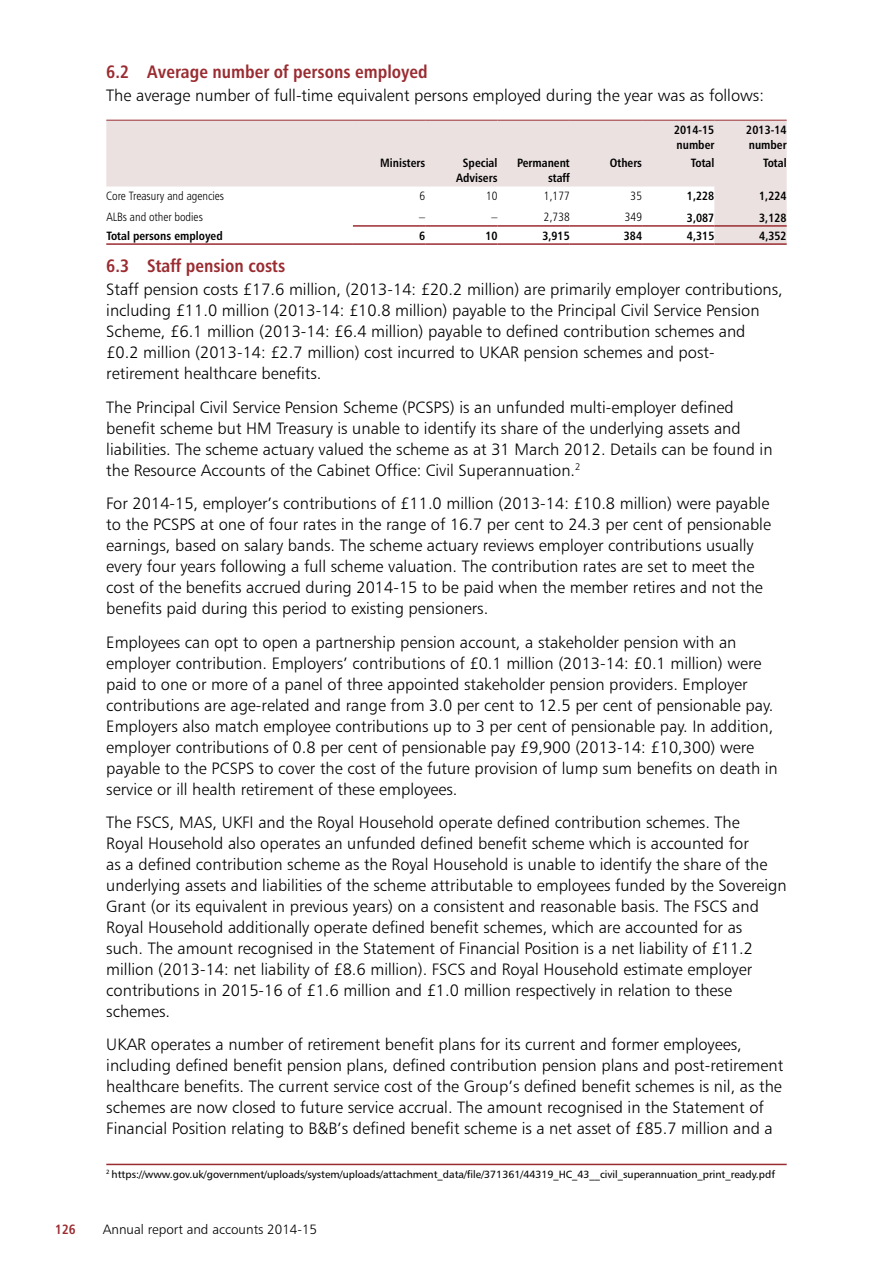
<style>
.page{position:relative;width:893px;height:1263px;background:#fff}
.page>*{position:absolute;margin:0;border:0;box-sizing:border-box;transform-origin:0 0}
.t1{font:18px "Humanist 777 BT Bold Condensed B";color:#9a2c31}
.t2{font:16.5px/21px "Humanist 777 BT Light B";color:#000}
.t3{font:13.5px "Humanist 777 BT Light B";color:#000}
.t4{font:13.5px "Humanist 777 BT Bold Condensed B";color:#9a2c31}
.t5{font:12px/15px "Humanist 777 BT Bold Condensed B";color:#000}
.t6{font:12px "Humanist 777 BT Light Condensed B";color:#000}
.t7{font:10.5px "Humanist 777 BT Roman B";color:#000}
</style>
<div class="page">
<svg style="left:106px;top:121px;width:681px;height:122px;fill:#ebe1e1"></svg>
<hr style="left:106px;top:120px;width:247px;height:1px;background:#9a2c31">
<hr style="left:353px;top:120px;width:72px;height:1px;background:#9a2c31">
<hr style="left:425px;top:120px;width:72px;height:1px;background:#9a2c31">
<hr style="left:497px;top:120px;width:73px;height:1px;background:#9a2c31">
<hr style="left:570px;top:120px;width:72px;height:1px;background:#9a2c31">
<hr style="left:642px;top:120px;width:72px;height:1px;background:#9a2c31">
<hr style="left:714px;top:120px;width:73px;height:1px;background:#9a2c31">
<hr style="left:106px;top:243px;width:247px;height:2px;background:#9a2c31">
<hr style="left:353px;top:243px;width:72px;height:2px;background:#9a2c31">
<hr style="left:425px;top:243px;width:72px;height:2px;background:#9a2c31">
<hr style="left:497px;top:243px;width:73px;height:2px;background:#9a2c31">
<hr style="left:570px;top:243px;width:72px;height:2px;background:#9a2c31">
<hr style="left:642px;top:243px;width:72px;height:2px;background:#9a2c31">
<hr style="left:714px;top:243px;width:73px;height:2px;background:#9a2c31">
<hr style="left:353px;top:225px;width:72px;height:2px;background:#9a2c31">
<hr style="left:425px;top:225px;width:72px;height:2px;background:#9a2c31">
<hr style="left:497px;top:225px;width:73px;height:2px;background:#9a2c31">
<hr style="left:570px;top:225px;width:72px;height:2px;background:#9a2c31">
<hr style="left:642px;top:225px;width:72px;height:2px;background:#9a2c31">
<hr style="left:714px;top:225px;width:73px;height:2px;background:#9a2c31">
<hr style="left:106px;top:1164px;width:681px;height:1px;background:#9a2c31">
<p class="t1" style="left:106px;top:61px;width:323px">6.2 Average number of persons employed</p>
<p class="t2" style="left:106px;top:85px;width:659px">The average number of full-time equivalent persons employed during the year was as follows:</p>
<p class="t5" style="left:674px;top:122px;width:42px">2014-15 number</p>
<p class="t5" style="left:746px;top:122px;width:42px">2013-14 number</p>
<p class="t5" style="left:380px;top:155px;width:47px">Ministers</p>
<p class="t5" style="left:456px;top:155px;width:43px;text-align:center">Special<br>Advisers</p>
<p class="t5" style="left:517px;top:155px;width:54px;text-align:right">Permanent staff</p>
<p class="t5" style="left:610px;top:155px;width:34px">Others</p>
<p class="t5" style="left:691px;top:155px;width:25px">Total</p>
<p class="t5" style="left:763px;top:155px;width:25px">Total</p>
<p class="t6" style="left:106px;top:188px;width:119px">Core Treasury and agencies</p>
<p class="t6" style="left:419px;top:188px;width:7px">6</p>
<p class="t6" style="left:486px;top:188px;width:13px">10</p>
<p class="t6" style="left:544px;top:188px;width:27px">1,177</p>
<p class="t6" style="left:631px;top:188px;width:13px">35</p>
<p class="t5" style="left:687px;top:188px;width:29px">1,228</p>
<p class="t5" style="left:759px;top:188px;width:29px">1,224</p>
<p class="t6" style="left:106px;top:210px;width:98px">ALBs and other bodies</p>
<p class="t6" style="left:419px;top:210px;width:7px">–</p>
<p class="t6" style="left:492px;top:210px;width:7px">–</p>
<p class="t6" style="left:544px;top:210px;width:27px">2,738</p>
<p class="t6" style="left:625px;top:210px;width:19px">349</p>
<p class="t5" style="left:687px;top:210px;width:29px">3,087</p>
<p class="t5" style="left:759px;top:210px;width:29px">3,128</p>
<p class="t5" style="left:106px;top:228px;width:118px">Total persons employed</p>
<p class="t5" style="left:419px;top:228px;width:8px">6</p>
<p class="t5" style="left:485px;top:228px;width:14px">10</p>
<p class="t5" style="left:542px;top:228px;width:29px">3,915</p>
<p class="t5" style="left:624px;top:228px;width:20px">384</p>
<p class="t5" style="left:687px;top:228px;width:29px">4,315</p>
<p class="t5" style="left:759px;top:228px;width:29px">4,352</p>
<p class="t1" style="left:106px;top:255px;width:180px">6.3 Staff pension costs</p>
<p class="t2" style="left:106px;top:279px;width:678px">Staff pension costs £17.6 million, (2013-14: £20.2 million) are primarily employer contributions, including £11.0 million (2013-14: £10.8 million) payable to the Principal Civil Service Pension Scheme, £6.1 million (2013-14: £6.4 million) payable to defined contribution schemes and<br>£0.2 million (2013-14: £2.7 million) cost incurred to UKAR pension schemes and post&shy;retirement healthcare benefits.</p>
<p class="t2" style="left:106px;top:396px;width:668px">The Principal Civil Service Pension Scheme (PCSPS) is an unfunded multi-employer defined benefit scheme but HM Treasury is unable to identify its share of the underlying assets and liabilities. The scheme actuary valued the scheme as at 31 March 2012. Details can be found in the Resource Accounts of the Cabinet Office: Civil Superannuation.<sup>2</sup></p>
<p class="t2" style="left:106px;top:493px;width:666px">For 2014-15, employer’s contributions of £11.0 million (2013-14: £10.8 million) were payable to the PCSPS at one of four rates in the range of 16.7 per cent to 24.3 per cent of pensionable earnings, based on salary bands. The scheme actuary reviews employer contributions usually every four years following a full scheme valuation. The contribution rates are set to meet the cost of the benefits accrued during 2014-15 to be paid when the member retires and not the benefits paid during this period to existing pensioners.</p>
<p class="t2" style="left:106px;top:631px;width:673px">Employees can opt to open a partnership pension account, a stakeholder pension with an employer contribution. Employers’ contributions of £0.1 million (2013-14: £0.1 million) were paid to one or more of a panel of three appointed stakeholder pension providers. Employer contributions are age-related and range from 3.0 per cent to 12.5 per cent of pensionable pay.<br>Employers also match employee contributions up to 3 per cent of pensionable pay. In addition, employer contributions of 0.8 per cent of pensionable pay £9,900 (2013-14: £10,300) were payable to the PCSPS to cover the cost of the future provision of lump sum benefits on death in service or ill health retirement of these employees.</p>
<p class="t2" style="left:106px;top:811px;width:682px">The FSCS, MAS, UKFI and the Royal Household operate defined contribution schemes. The<br>Royal Household also operates an unfunded defined benefit scheme which is accounted for<br>as a defined contribution scheme as the Royal Household is unable to identify the share of the underlying assets and liabilities of the scheme attributable to employees funded by the Sovereign Grant (or its equivalent in previous years) on a consistent and reasonable basis. The FSCS and Royal Household additionally operate defined benefit schemes, which are accounted for as<br>such. The amount recognised in the Statement of Financial Position is a net liability of £11.2 million (2013-14: net liability of £8.6 million). FSCS and Royal Household estimate employer contributions in 2015-16 of £1.6 million and £1.0 million respectively in relation to these schemes.</p>
<p class="t2" style="left:106px;top:1034px;width:678px">UKAR operates a number of retirement benefit plans for its current and former employees, including defined benefit pension plans, defined contribution pension plans and post-retirement healthcare benefits. The current service cost of the Group’s defined benefit schemes is nil, as the schemes are now closed to future service accrual. The amount recognised in the Statement of Financial Position relating to B&amp;B’s defined benefit scheme is a net asset of £85.7 million and a</p>
<p class="t7" style="left:106px;top:1168px;width:670px"><sup>2</sup> https://www.gov.uk/government/uploads/system/uploads/attachment_data/file/371361/44319_HC_43__civil_superannuation_print_ready.pdf</p>
<p class="t4" style="left:55px;top:1220px;width:22px">126</p>
<p class="t3" style="left:103px;top:1221px;width:216px">Annual report and accounts 2014-15</p>
</div>
